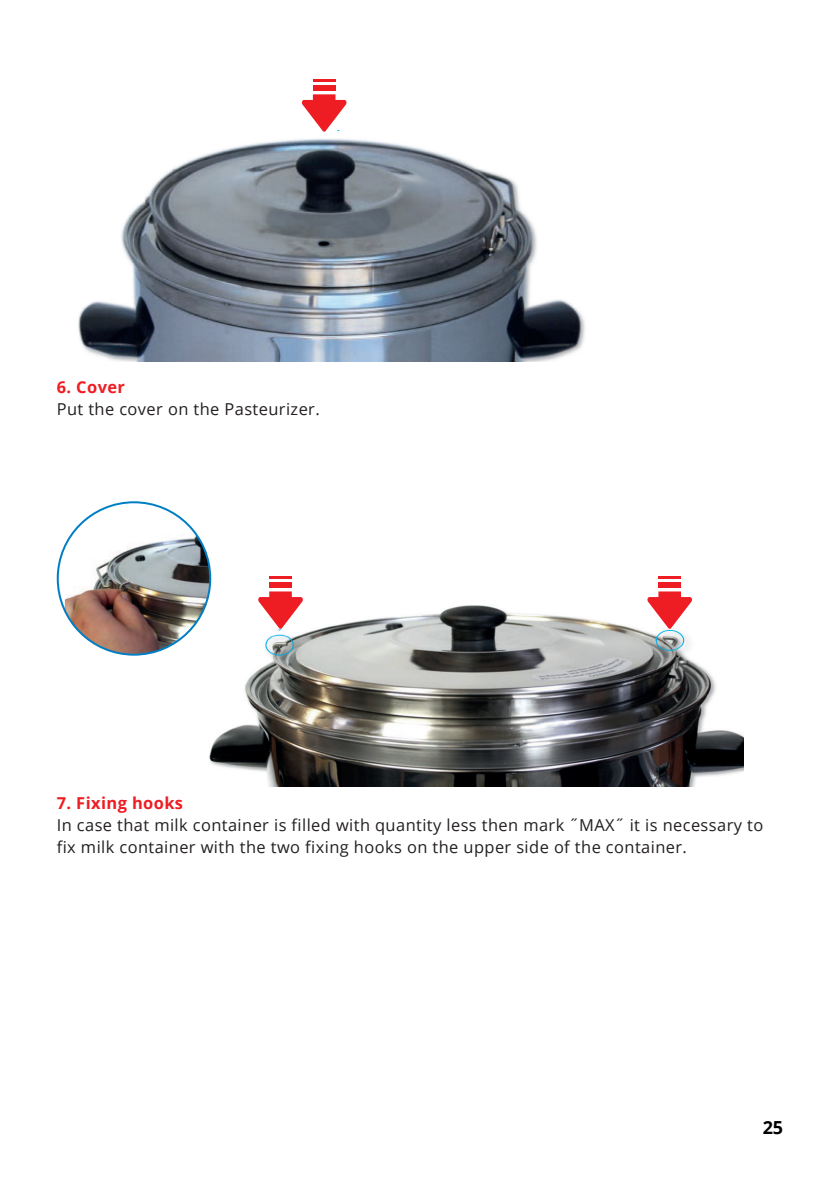
<style>
.page{position:relative;width:840px;height:1191px;background:#fff}
.page>*{position:absolute;margin:0;border:0;box-sizing:border-box;transform-origin:0 0}
.t1{font:700 18px "Open Sans";color:#000001}
.t2{font:16.4px/22px "Open Sans";letter-spacing:.025em;color:#231f20}
.t3{font:700 16.4px "Open Sans";letter-spacing:.025em;color:#ee1d23}
</style>
<div class="page">
<img style="left:78px;top:138px;width:507px;height:224px">
<img style="left:209px;top:586px;width:534px;height:201px">
<div style="left:269px;top:582px;width:23px;height:6px;background:#ee1d23"></div>
<svg style="left:258px;top:591px;width:45px;height:38px"></svg>
<hr style="left:269px;top:576px;width:23px;height:3px;background:#ee1d23">
<div style="left:313px;top:85px;width:22px;height:6px;background:#ee1d23"></div>
<svg style="left:301px;top:94px;width:45px;height:38px"></svg>
<hr style="left:313px;top:79px;width:22px;height:3px;background:#ee1d23">
<div style="left:658px;top:582px;width:22px;height:6px;background:#ee1d23"></div>
<svg style="left:647px;top:591px;width:44px;height:38px"></svg>
<hr style="left:658px;top:576px;width:22px;height:3px;background:#ee1d23">
<svg style="left:58px;top:502px;width:152px;height:152px"></svg>
<img style="left:65px;top:515px;width:145px;height:139px">
<p class="t3" style="left:57px;top:375px;width:70px">6. Cover</p>
<p class="t2" style="left:57px;top:397px;width:264px">Put the cover on the Pasteurizer.</p>
<p class="t3" style="left:57px;top:792px;width:128px">7. Fixing hooks</p>
<p class="t2" style="left:57px;top:814px;width:707px">In case that milk container is filled with quantity less then mark ˝MAX˝ it is necessary to fix milk container with the two fixing hooks on the upper side of the container.</p>
<p class="t1" style="left:762px;top:1115px;width:22px">25</p>
</div>
